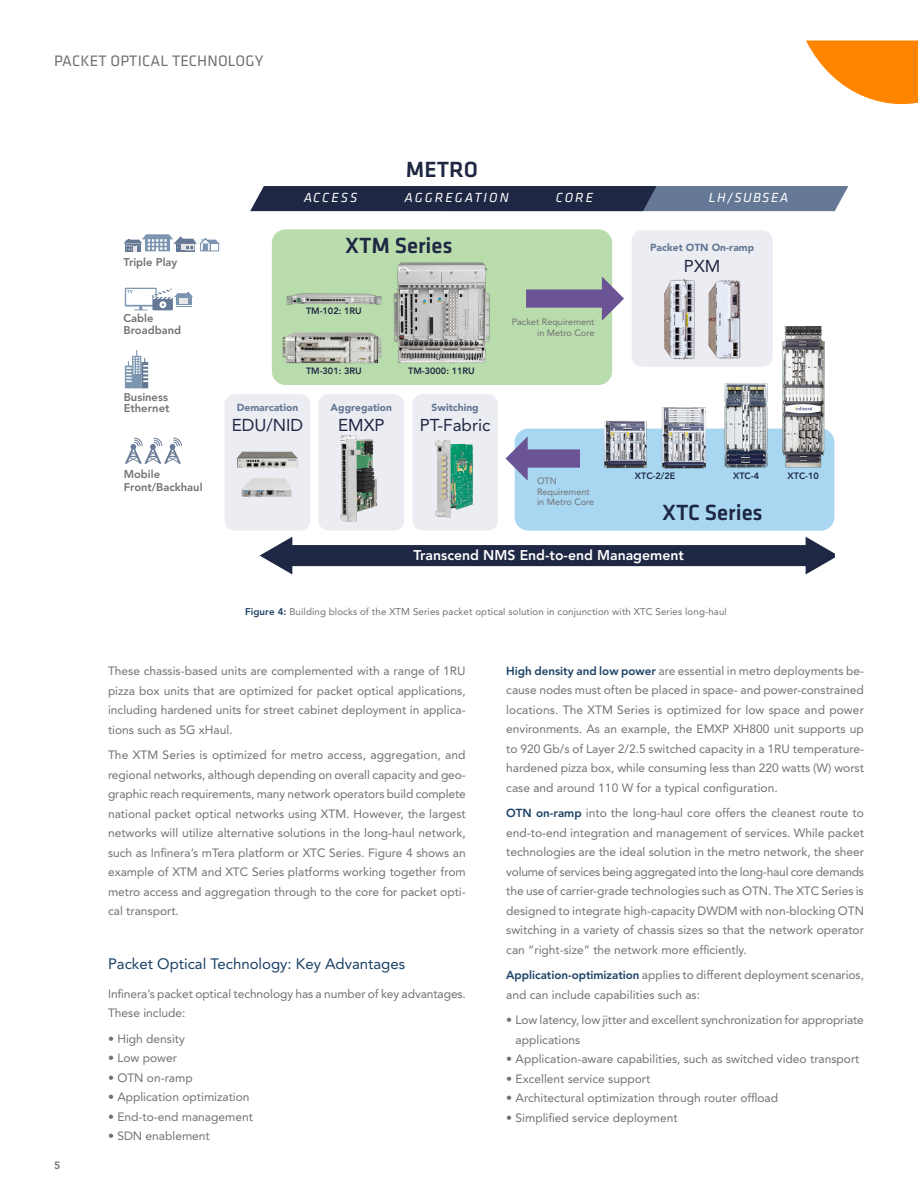
<style>
.page{position:relative;width:918px;height:1188px;background:#fff}
.page>*{position:absolute;margin:0;border:0;box-sizing:border-box;transform-origin:0 0}
.t1{font:500 22.8px "Klavika";color:#1e2743}
.t2{font:17.1px "Avenir LT Std";color:#1e2743}
.Secondary_Page_Heade{font:15.75px "Klavika";letter-spacing:.01em;color:#717074}
.Section_Subhead{font:15px "Avenir LT Std";color:#1b4064}
.t3{font:800 14.1px "Avenir LT Std";color:#fff}
.t4{font:800 13.65px "Avenir LT Std";color:#fff}
.t5{font:italic 13.65px "Klavika";letter-spacing:.15em;color:#fff}
.t6{font:italic 13.65px "Klavika";letter-spacing:.1em;color:#fff}
.Text_Page2{font:12px/19.5px "Avenir LT Std";color:#717074;text-align:justify}
.t7{font:800 11.1px/11.4px "Avenir LT Std";color:#717074}
.t8{font:800 10.5px "Avenir LT Std";color:#717074}
.t9{font:900 10.2px "Avenir LT Std";color:#657996}
.t10{font:9.75px "Avenir LT Std";letter-spacing:.01em;color:#717074}
.t11{font:9.15px/10.9px "Avenir LT Std";color:#717074;text-align:right}
.t12{font:800 9.15px "Avenir LT Std";color:#1e2743}
.s1{font-weight:800;color:#1b4064}
.s2{font-weight:800;font-size:11.7px;color:#1b4064}
</style>
<div class="page">
<div style="left:272px;top:229px;width:340px;height:156px;background:#b9dcac;border-radius:14px"></div>
<div style="left:515px;top:429px;width:319px;height:102px;background:#a9d7f1;border-radius:14px"></div>
<div style="left:225px;top:394px;width:85px;height:137px;background:#ecedf2;border-radius:10px"></div>
<div style="left:318px;top:394px;width:86px;height:137px;background:#ecedf2;border-radius:10px"></div>
<div style="left:412px;top:394px;width:86px;height:137px;background:#ecedf2;border-radius:10px"></div>
<div style="left:632px;top:230px;width:141px;height:137px;background:#ecedf2;border-radius:10px"></div>
<img style="left:781px;top:326px;width:46px;height:142px">
<img style="left:718px;top:383px;width:56px;height:85px">
<img style="left:660px;top:407px;width:49px;height:62px">
<img style="left:594px;top:420px;width:62px;height:49px">
<img style="left:286px;top:293px;width:96px;height:12px">
<img style="left:283px;top:333px;width:99px;height:30px">
<img style="left:393px;top:262px;width:97px;height:101px">
<img style="left:237px;top:452px;width:60px;height:16px">
<img style="left:241px;top:478px;width:51px;height:19px">
<img style="left:435px;top:440px;width:38px;height:78px">
<img style="left:339px;top:435px;width:38px;height:87px">
<svg style="left:124px;top:234px;width:96px;height:18px"></svg>
<svg style="left:125px;top:350px;width:23px;height:38px"></svg>
<svg style="left:125px;top:288px;width:68px;height:22px"></svg>
<svg style="left:125px;top:438px;width:57px;height:26px"></svg>
<svg style="left:250px;top:186px;width:598px;height:25px;background:#3a4662"></svg>
<div style="left:526px;top:289px;width:79px;height:19px;background:#6a5495"></div>
<svg style="left:602px;top:276px;width:22px;height:45px"></svg>
<div style="left:525px;top:449px;width:55px;height:19px;background:#6a5495"></div>
<svg style="left:506px;top:436px;width:22px;height:45px"></svg>
<img style="left:708px;top:279px;width:33px;height:80px">
<img style="left:664px;top:279px;width:31px;height:81px">
<svg style="left:806px;top:40px;width:112px;height:65px"></svg>
<div style="left:287px;top:545px;width:524px;height:21px;background:#1e2743"></div>
<svg style="left:260px;top:537px;width:32px;height:37px"></svg>
<svg style="left:806px;top:537px;width:29px;height:37px"></svg>
<p class="Secondary_Page_Heade" style="left:54px;top:50px;width:211px">PACKET OPTICAL TECHNOLOGY</p>
<p class="t7" style="left:124px;top:256px;width:55px">Triple Play</p>
<p class="t7" style="left:124px;top:313px;width:59px">Cable<br>Broadband</p>
<p class="t1" style="left:406px;top:154px;width:74px">METRO</p>
<p class="t5" style="left:304px;top:189px;width:55px">ACCESS</p>
<p class="t5" style="left:404px;top:189px;width:106px">AGGREGATION</p>
<p class="t5" style="left:556px;top:189px;width:39px">CORE</p>
<p class="t6" style="left:709px;top:189px;width:81px">LH/SUBSEA</p>
<p class="t1" style="left:345px;top:230px;width:109px">XTM Series</p>
<p class="t12" style="left:306px;top:306px;width:57px">TM-102: 1RU</p>
<p class="t12" style="left:306px;top:366px;width:57px">TM-301: 3RU</p>
<p class="t12" style="left:408px;top:366px;width:68px">TM-3000: 11RU</p>
<p class="t11" style="left:512px;top:316px;width:84px">Packet Requirement in Metro Core</p>
<p class="t9" style="left:650px;top:242px;width:106px">Packet OTN On-ramp</p>
<p class="t2" style="left:684px;top:256px;width:38px">PXM</p>
<p class="t7" style="left:124px;top:391px;width:47px">Business<br>Ethernet</p>
<p class="t7" style="left:124px;top:468px;width:80px;line-height:12.9px">Mobile<br>Front/Backhaul</p>
<p class="t9" style="left:237px;top:401px;width:63px">Demarcation</p>
<p class="t2" style="left:232px;top:416px;width:73px">EDU/NID</p>
<p class="t9" style="left:331px;top:401px;width:63px">Aggregation</p>
<p class="t2" style="left:338px;top:416px;width:48px">EMXP</p>
<p class="t9" style="left:432px;top:401px;width:49px">Switching</p>
<p class="t2" style="left:420px;top:416px;width:72px">PT-Fabric</p>
<p class="t11" style="left:537px;top:475px;width:59px;text-align:left">OTN<br>Requirement in Metro Core</p>
<p class="t12" style="left:635px;top:470px;width:42px">XTC-2/2E</p>
<p class="t12" style="left:733px;top:470px;width:28px">XTC-4</p>
<p class="t12" style="left:788px;top:470px;width:33px">XTC-10</p>
<p class="t1" style="left:662px;top:497px;width:102px">XTC Series</p>
<p class="t4" style="left:451px;top:547px;width:197px">DNA End-to-end Management</p>
<p class="t3" style="left:413px;top:547px;width:272px">Transcend NMS End-to-end Management</p>
<p class="t10" style="left:245px;top:606px;width:483px"><span class="s1">Figure 4:</span> Building blocks of the XTM Series packet optical solution in conjunction with XTC Series long-haul</p>
<p class="t8" style="left:54px;top:1159px;width:8px">5</p>
<p class="Text_Page2" style="left:108px;top:661px;width:359px">These chassis-based units are complemented with a range of 1RU pizza box units that are optimized for packet optical applications, including hardened units for street cabinet deployment in applica&shy;tions such as 5G xHaul.</p>
<p class="Text_Page2" style="left:108px;top:745px;width:359px">The XTM Series is optimized for metro access, aggregation, and regional networks, although depending on overall capacity and geo&shy;graphic reach requirements, many network operators build complete national packet optical networks using XTM. However, the largest networks will utilize alternative solutions in the long-haul network, such as Infinera’s mTera platform or XTC Series. Figure 4 shows an example of XTM and XTC Series platforms working together from metro access and aggregation through to the core for packet opti&shy;cal transport.</p>
<p class="Section_Subhead" style="left:108px;top:955px;width:299px">Packet Optical Technology: Key Advantages</p>
<p class="Text_Page2" style="left:108px;top:984px;width:359px">Infinera’s packet optical technology has a number of key advantages.<br>These include:</p>
<p class="Text_Page2" style="left:108px;top:1029px;width:78px">• High density</p>
<p class="Text_Page2" style="left:108px;top:1048px;width:70px">• Low power</p>
<p class="Text_Page2" style="left:108px;top:1068px;width:86px">• OTN on-ramp</p>
<p class="Text_Page2" style="left:108px;top:1087px;width:143px">• Application optimization</p>
<p class="Text_Page2" style="left:108px;top:1107px;width:146px">• End-to-end management</p>
<p class="Text_Page2" style="left:108px;top:1126px;width:103px">• SDN enablement</p>
<p class="Text_Page2" style="left:506px;top:661px;width:359px"><span class="s2">High density and low power</span> are essential in metro deployments be&shy;cause nodes must often be placed in space- and power-constrained locations. The XTM Series is optimized for low space and power environments. As an example, the EMXP XH800 unit supports up to 920 Gb/s of Layer 2/2.5 switched capacity in a 1RU temperature&shy;hardened pizza box, while consuming less than 220 watts (W) worst case and around 110 W for a typical configuration.</p>
<p class="Text_Page2" style="left:506px;top:803px;width:359px"><span class="s2">OTN on-ramp</span> into the long-haul core offers the cleanest route to end-to-end integration and management of services. While packet technologies are the ideal solution in the metro network, the sheer volume of services being aggregated into the long-haul core demands the use of carrier-grade technologies such as OTN. The XTC Series is designed to integrate high-capacity DWDM with non-blocking OTN switching in a variety of chassis sizes so that the network operator can “right-size” the network more efficiently.</p>
<p class="Text_Page2" style="left:506px;top:965px;width:359px"><span class="s2">Application-optimization</span> applies to different deployment scenarios, and can include capabilities such as:</p>
<p class="Text_Page2" style="left:516px;top:1010px;width:350px;text-indent:-9px">• Low latency, low jitter and excellent synchronization for appropriate applications</p>
<p class="Text_Page2" style="left:506px;top:1049px;width:355px">• Application-aware capabilities, such as switched video transport</p>
<p class="Text_Page2" style="left:506px;top:1069px;width:146px">• Excellent service support</p>
<p class="Text_Page2" style="left:506px;top:1088px;width:273px">• Architectural optimization through router offload</p>
<p class="Text_Page2" style="left:506px;top:1108px;width:173px">• Simplified service deployment</p>
</div>
